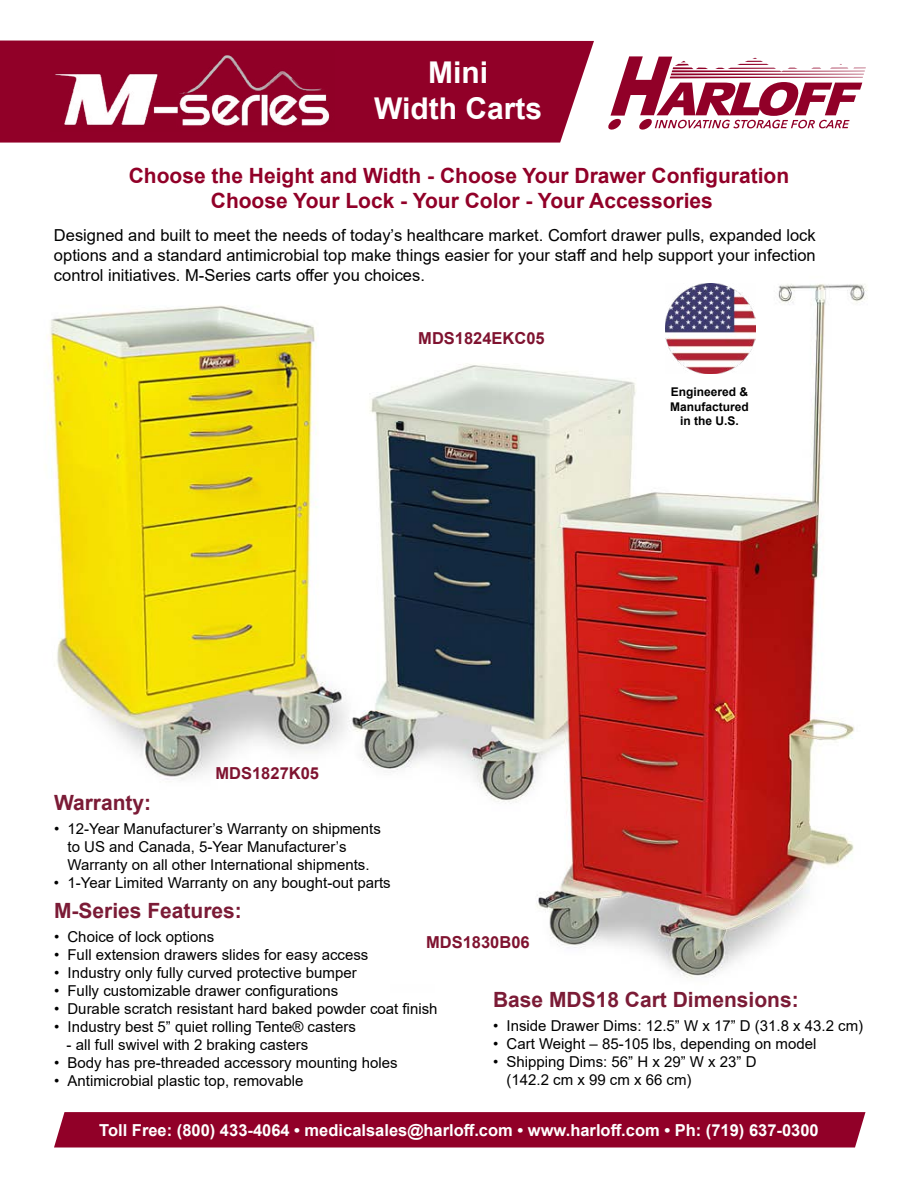
<style>
.page{position:relative;width:918px;height:1188px;background:#fff}
.page>*{position:absolute;margin:0;border:0;box-sizing:border-box;transform-origin:0 0}
.t1{font:700 30px/36px "Arial";color:#fff;text-align:center}
.t2{font:700 21px/25.2px "Arial";color:#910028;text-align:center}
.t3{font:700 21px "Arial";color:#7b1b36}
.t4{font:16.5px/19.8px "Arial";color:#000101;text-align:justify}
.t5{font:700 16.5px "Arial";color:#fff}
.t6{font:700 16.5px "Arial";color:#7f1330}
.t7{font:15px/18px "Arial";color:#000101}
.t8{font:15px "Arial";color:#000}
.t9{font:700 12px/14.4px "Arial";color:#000;text-align:center}
</style>
<div class="page">
<img style="left:46px;top:283px;width:821px;height:695px">
<div style="left:0;top:41px;width:594px;height:102px;background:#910028"></div>
<svg style="left:54px;top:1112px;width:812px;height:36px;background:#94072e"></svg>
<img style="left:51px;top:50px;width:283px;height:81px">
<svg style="left:608px;top:56px;width:258px;height:74px"></svg>
<img style="left:666px;top:284px;width:90px;height:90px">
<h1 class="t1" style="left:374px;top:55px;width:170px">Mini<br>Width Carts</h1>
<h2 class="t2" style="left:129px;top:163px;width:662px">Choose the Height and Width - Choose Your Drawer Configuration<br>Choose Your Lock - Your Color - Your Accessories</h2>
<p class="t4" style="left:54px;top:225px;width:763px">Designed and built to meet the needs of today’s healthcare market. Comfort drawer pulls, expanded lock options and a standard antimicrobial top make things easier for your staff and help support your infection control initiatives. M-Series carts offer you choices.</p>
<p class="t6" style="left:418px;top:327px;width:128px">MDS1824EKC05</p>
<p class="t9" style="left:670px;top:385px;width:80px">Engineered &amp;<br>Manufactured in the U.S.</p>
<p class="t6" style="left:215px;top:761px;width:105px">MDS1827K05</p>
<h2 class="t3" style="left:54px;top:788px;width:99px">Warranty:</h2>
<p class="t7" style="left:67px;top:819px;width:315px;text-indent:-13px">• 12-Year Manufacturer’s Warranty on shipments to US and Canada, 5-Year Manufacturer’s<br>Warranty on all other International shipments.</p>
<p class="t7" style="left:54px;top:873px;width:338px">• 1-Year Limited Warranty on any bought-out parts</p>
<h2 class="t3" style="left:54px;top:896px;width:189px">M-Series Features:</h2>
<p class="t7" style="left:54px;top:927px;width:162px">• Choice of lock options</p>
<p class="t7" style="left:54px;top:945px;width:316px">• Full extension drawers slides for easy access</p>
<p class="t7" style="left:54px;top:963px;width:304px">• Industry only fully curved protective bumper</p>
<p class="t7" style="left:54px;top:981px;width:286px">• Fully customizable drawer configurations</p>
<p class="t7" style="left:54px;top:999px;width:385px">• Durable scratch resistant hard baked powder coat finish</p>
<p class="t7" style="left:54px;top:1017px;width:303px">• Industry best 5” quiet rolling Tente® casters</p>
<p class="t7" style="left:67px;top:1035px;width:243px">- all full swivel with 2 braking casters</p>
<p class="t7" style="left:54px;top:1053px;width:345px">• Body has pre-threaded accessory mounting holes</p>
<p class="t7" style="left:54px;top:1071px;width:251px">• Antimicrobial plastic top, removable</p>
<p class="t6" style="left:426px;top:931px;width:105px">MDS1830B06</p>
<h2 class="t3" style="left:493px;top:985px;width:307px">Base MDS18 Cart Dimensions:</h2>
<p class="t8" style="left:493px;top:1016px;width:372px">• Inside Drawer Dims: 12.5” W x 17” D (31.8 x 43.2 cm)</p>
<p class="t7" style="left:493px;top:1035px;width:325px">• Cart Weight – 85-105 lbs, depending on model</p>
<p class="t7" style="left:507px;top:1053px;width:252px;text-indent:-14px">• Shipping Dims: 56” H x 29” W x 23” D (142.2 cm x 99 cm x 66 cm)</p>
<p class="t5" style="left:99px;top:1118px;width:721px">Toll Free: (800) 433-4064 • medicalsales@harloff.com • www.harloff.com • Ph: (719) 637-0300</p>
</div>
